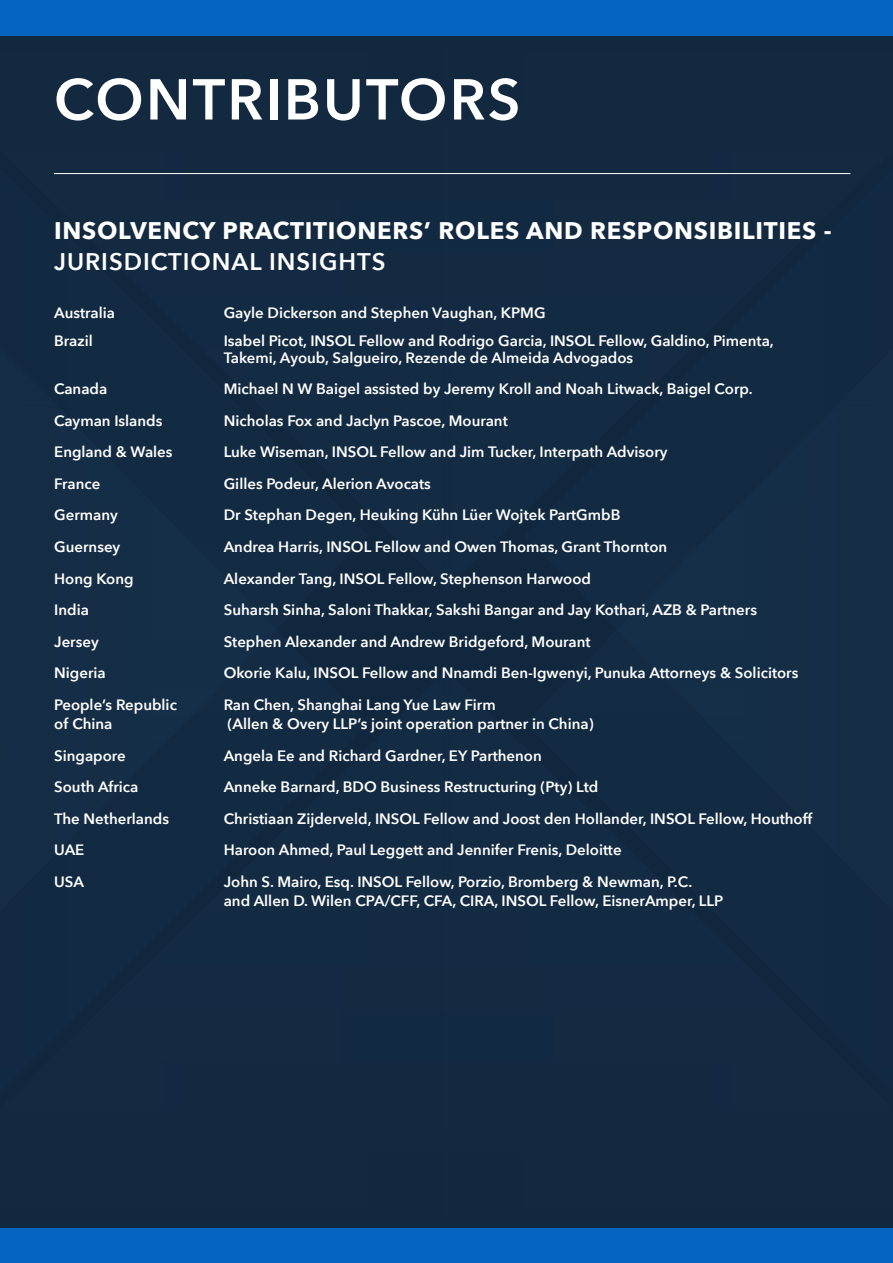
<style>
.page{position:relative;width:893px;height:1263px;background:#fff}
.page>*{position:absolute;margin:0;border:0;box-sizing:border-box;transform-origin:0 0}
.t1{font:600 57px "Avenir Next";letter-spacing:.04em;color:#fff}
.t2{font:700 24px "Avenir Next";letter-spacing:.03em;color:#fff}
.t3{font:600 24px "Avenir Next";letter-spacing:.04em;color:#fff}
.t4{font:600 15px/16.5px "Avenir Next";color:#fff}
</style>
<div class="page">
<div style="left:0;top:35px;width:446px;height:559px;background:#122940"></div>
<div style="left:0;top:142px;width:368px;height:523px;background:#132b42"></div>
<div style="left:0;top:665px;width:446px;height:564px;background:#132a42"></div>
<div style="left:446px;top:35px;width:447px;height:559px;background:#122940"></div>
<div style="left:524px;top:142px;width:369px;height:523px;background:#132b42"></div>
<div style="left:446px;top:665px;width:447px;height:564px;background:#132a42"></div>
<div style="left:0;top:1229px;width:893px;height:34px;background:#0563c1"></div>
<div style="left:0;top:0;width:893px;height:35px;background:#0563c1"></div>
<hr style="left:54px;top:173px;width:796px;height:1px;background:#fff">
<h1 class="t1" style="left:54px;top:51px;width:468px">CONTRIBUTORS</h1>
<h2 class="t2" style="left:54px;top:210px;width:779px">INSOLVENCY PRACTITIONERS’ ROLES AND RESPONSIBILITIES -</h2>
<h2 class="t3" style="left:54px;top:241px;width:333px">JURISDICTIONAL INSIGHTS</h2>
<p class="t4" style="left:54px;top:304px;width:62px">Australia</p>
<p class="t4" style="left:224px;top:304px;width:323px">Gayle Dickerson and Stephen Vaughan, KPMG</p>
<p class="t4" style="left:54px;top:333px;width:40px">Brazil</p>
<p class="t4" style="left:224px;top:333px;width:552px">Isabel Picot, INSOL Fellow and Rodrigo Garcia, INSOL Fellow, Galdino, Pimenta,<br>Takemi, Ayoub, Salgueiro, Rezende de Almeida Advogados</p>
<p class="t4" style="left:54px;top:381px;width:55px">Canada</p>
<p class="t4" style="left:224px;top:381px;width:530px">Michael N W Baigel assisted by Jeremy Kroll and Noah Litwack, Baigel Corp.</p>
<p class="t4" style="left:54px;top:412px;width:110px">Cayman Islands</p>
<p class="t4" style="left:224px;top:412px;width:286px">Nicholas Fox and Jaclyn Pascoe, Mourant</p>
<p class="t4" style="left:54px;top:444px;width:120px">England &amp; Wales</p>
<p class="t4" style="left:224px;top:444px;width:445px">Luke Wiseman, INSOL Fellow and Jim Tucker, Interpath Advisory</p>
<p class="t4" style="left:54px;top:475px;width:48px">France</p>
<p class="t4" style="left:224px;top:475px;width:209px">Gilles Podeur, Alerion Avocats</p>
<p class="t4" style="left:54px;top:507px;width:65px">Germany</p>
<p class="t4" style="left:224px;top:507px;width:398px">Dr Stephan Degen, Heuking Kühn Lüer Wojtek PartGmbB</p>
<p class="t4" style="left:54px;top:538px;width:68px">Guernsey</p>
<p class="t4" style="left:224px;top:538px;width:445px">Andrea Harris, INSOL Fellow and Owen Thomas, Grant Thornton</p>
<p class="t4" style="left:54px;top:570px;width:81px">Hong Kong</p>
<p class="t4" style="left:224px;top:570px;width:369px">Alexander Tang, INSOL Fellow, Stephenson Harwood</p>
<p class="t4" style="left:54px;top:601px;width:36px">India</p>
<p class="t4" style="left:224px;top:601px;width:535px">Suharsh Sinha, Saloni Thakkar, Sakshi Bangar and Jay Kothari, AZB &amp; Partners</p>
<p class="t4" style="left:54px;top:633px;width:46px">Jersey</p>
<p class="t4" style="left:224px;top:633px;width:368px">Stephen Alexander and Andrew Bridgeford, Mourant</p>
<p class="t4" style="left:54px;top:664px;width:53px">Nigeria</p>
<p class="t4" style="left:224px;top:664px;width:576px">Okorie Kalu, INSOL Fellow and Nnamdi Ben-Igwenyi, Punuka Attorneys &amp; Solicitors</p>
<p class="t4" style="left:54px;top:696px;width:124px">People’s Republic</p>
<p class="t4" style="left:224px;top:696px;width:273px">Ran Chen, Shanghai Lang Yue Law Firm</p>
<p class="t4" style="left:54px;top:715px;width:60px">of China</p>
<p class="t4" style="left:227px;top:715px;width:368px">(Allen &amp; Overy LLP’s joint operation partner in China)</p>
<p class="t4" style="left:54px;top:747px;width:73px">Singapore</p>
<p class="t4" style="left:224px;top:747px;width:320px">Angela Ee and Richard Gardner, EY Parthenon</p>
<p class="t4" style="left:54px;top:778px;width:86px">South Africa</p>
<p class="t4" style="left:224px;top:778px;width:376px">Anneke Barnard, BDO Business Restructuring (Pty) Ltd</p>
<p class="t4" style="left:54px;top:810px;width:116px">The Netherlands</p>
<p class="t4" style="left:224px;top:810px;width:590px">Christiaan Zijderveld, INSOL Fellow and Joost den Hollander, INSOL Fellow, Houthoff</p>
<p class="t4" style="left:54px;top:841px;width:32px">UAE</p>
<p class="t4" style="left:224px;top:841px;width:399px">Haroon Ahmed, Paul Leggett and Jennifer Frenis, Deloitte</p>
<p class="t4" style="left:54px;top:873px;width:31px">USA</p>
<p class="t4" style="left:224px;top:871px;width:501px;line-height:19.5px">John S. Mairo, Esq. INSOL Fellow, Porzio, Bromberg &amp; Newman, P.C.<br>and Allen D. Wilen CPA/CFF, CFA, CIRA, INSOL Fellow, EisnerAmper, LLP</p>
</div>
